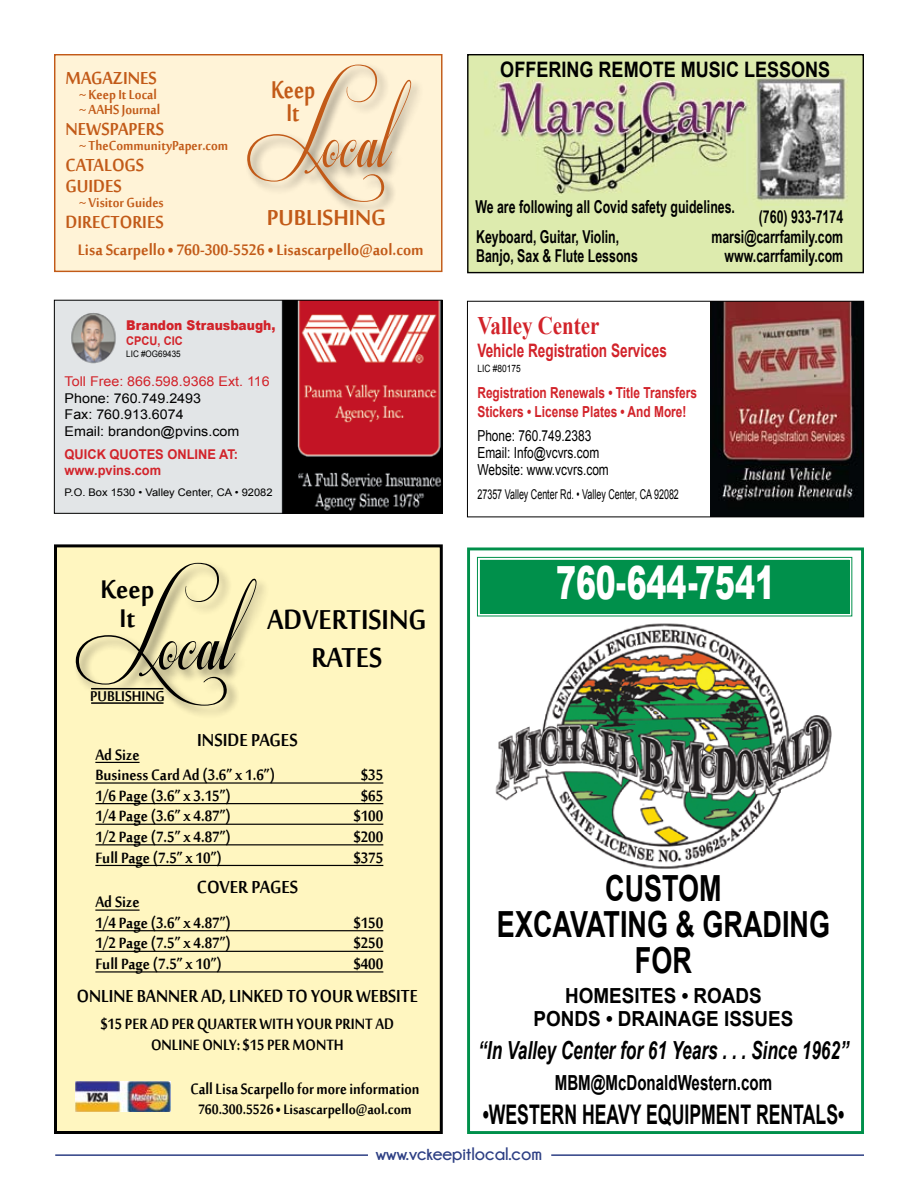
<style>
.page{position:relative;width:918px;height:1188px;background:#fff}
.page>*{position:absolute;margin:0;border:0;box-sizing:border-box;transform-origin:0 0}
.t1{font:169.35px "Respective 2.0";color:#000;scale:.9 1}
.t2{font:162.9px "Respective 2.0";color:#c25a18;scale:.85 1}
.t3{font:900 45.75px "Arial";color:#fff;scale:.65 1}
.t4{font:700 37.8px/37.8px "Sakkal Majalla";color:#000;text-align:center;scale:.9 1}
.t5{font:700 36px/36px "Arial";color:#000;text-align:center;scale:.75 1}
.t6{font:700 35.25px/29.4px "Sakkal Majalla";color:#000;text-align:center;scale:.9 1}
.t7{font:700 33.6px "Sakkal Majalla";color:#c25a18;scale:.78 1}
.t8{font:700 30px "Sakkal Majalla";color:#c25a18;scale:.94 1}
.t9{font:700 27px "Arial";color:#000;scale:.65 1}
.t10{font:700 25.35px "Times New Roman";color:#d2232a;scale:.83 1}
.t11{font:italic 700 24.9px "Arial";color:#000;scale:.69 1}
.t12{font:700 24px/21px "Sakkal Majalla";color:#c25a18;scale:.9 1}
.t13{font:700 24px "Sakkal Majalla";color:#000;scale:.87 1}
.t14{font:700 24px "Sakkal Majalla";color:#000;scale:.9 1}
.t15{font:700 21.3px "Arial";color:#000;scale:.85 1}
.t16{font:700 21px "Sakkal Majalla";color:#c25a18;scale:.93 1}
.t17{font:700 20.85px/22.8px "Arial";color:#000;text-align:center;scale:.91 1}
.t18{font:700 20.85px "Arial";color:#000;scale:.73 1}
.t19{font:700 20.55px/20.5px "Sakkal Majalla";color:#000;scale:.9 1}
.t20{font:700 20.55px/20.5px "Sakkal Majalla";color:#000;text-align:center;scale:.87 1}
.t21{font:700 20.55px "Sakkal Majalla";color:#000;scale:.86 1}
.t22{font:700 19.65px "Sakkal Majalla";color:#000;scale:.9 1}
.t23{font:700 18.9px "Sakkal Majalla";color:#000;scale:.9 1}
.t24{font:700 18.6px "Arial";color:#d2232a;scale:.73 1}
.t25{font:700 18px/15px "Sakkal Majalla";color:#c25a18;scale:.9 1}
.t26{font:700 18px "Champagne&Limousines";color:#2d3f84}
.t27{font:700 17.7px/19.5px "Arial Narrow";color:#000;text-align:right;scale:.85 1}
.t28{font:700 15.15px/18.6px "Arial";color:#d2232a;scale:.78 1}
.t29{font:15.15px/17px "Arial";color:#000;scale:.78 1}
.t30{font:13.5px/16.5px "Arial";color:#000;scale:1.06 1}
.t31{font:13.5px "Arial";color:#000;scale:.66 1}
.t32{font:700 13.5px/16.5px "Arial";color:#d2232a;scale:.95 1}
.t33{font:13.5px "Arial";color:#d2232a;scale:1.06 1}
.t34{font:900 13.5px "Arial";color:#d2232a;scale:.91 1}
.t35{font:700 12px "Arial";color:#d2232a;scale:.92 1}
.t36{font:10.5px "Arial";color:#000;scale:1.06 1}
.t37{font:10.2px "Arial";color:#000;scale:.83 1}
.t38{font:9px "Arial";color:#000;scale:.9 1}
</style>
<div class="page">
<div style="left:54px;top:54px;width:389px;height:218px;background:#fff3d7;border:1px solid #c25a18"></div>
<hr style="left:551px;top:1154px;width:313px;height:2px;background:#2d3f84">
<hr style="left:55px;top:1154px;width:313px;height:2px;background:#2d3f84">
<img style="left:711px;top:303px;width:151px;height:212px">
<div style="left:467px;top:301px;width:397px;height:216px;border:1px solid #000"></div>
<img style="left:469px;top:56px;width:393px;height:215px">
<div style="left:467px;top:54px;width:397px;height:219px;border:1px solid #000"></div>
<div style="left:56px;top:546px;width:385px;height:586px;background:#fff6c0"></div>
<div style="left:54px;top:544px;width:389px;height:590px;border:3px solid #000"></div>
<div style="left:73px;top:560px;width:395px;height:210px;background:#000;opacity:.5"></div>
<hr style="left:91px;top:702px;width:73px;height:2px;background:#000">
<hr style="left:91px;top:688px;width:72px;height:1px;background:#000">
<hr style="left:95px;top:762px;width:45px;height:1px;background:#000">
<hr style="left:95px;top:782px;width:288px;height:2px;background:#000">
<hr style="left:95px;top:803px;width:288px;height:1px;background:#000">
<hr style="left:95px;top:824px;width:288px;height:1px;background:#000">
<hr style="left:95px;top:844px;width:288px;height:1px;background:#000">
<hr style="left:95px;top:865px;width:288px;height:1px;background:#000">
<hr style="left:95px;top:910px;width:45px;height:1px;background:#000">
<hr style="left:95px;top:930px;width:288px;height:1px;background:#000">
<hr style="left:95px;top:951px;width:288px;height:1px;background:#000">
<hr style="left:95px;top:971px;width:288px;height:2px;background:#000">
<img style="left:75px;top:1082px;width:96px;height:30px">
<div style="left:244px;top:61px;width:361px;height:203px;background:#000;opacity:.5"></div>
<img style="left:56px;top:302px;width:384px;height:210px">
<div style="left:54px;top:300px;width:388px;height:214px;border:1px solid #000"></div>
<img style="left:495px;top:623px;width:337px;height:246px">
<div style="left:467px;top:547px;width:397px;height:587px;border:3px solid #00904b"></div>
<svg style="left:476px;top:556px;width:377px;height:61px;background:#1b9b5e"></svg>
<div style="left:480px;top:560px;width:369px;height:54px;border:3px solid #00904b"></div>
<h2 class="t2" style="left:248px;top:48px;width:170px">Local</h2>
<p class="t12" style="left:66px;top:69px;width:103px">MAGAZINES</p>
<p class="t25" style="left:79px;top:88px;width:92px">~ Keep It Local ~ AAHS Journal</p>
<p class="t12" style="left:66px;top:120px;width:111px">NEWSPAPERS</p>
<p class="t25" style="left:79px;top:139px;width:167px">~ TheCommunityPaper.com</p>
<p class="t12" style="left:66px;top:156px;width:89px">CATALOGS<br>GUIDES</p>
<p class="t25" style="left:79px;top:196px;width:96px">~ Visitor Guides</p>
<p class="t12" style="left:66px;top:213px;width:110px">DIRECTORIES</p>
<p class="t16" style="left:78px;top:238px;width:373px">Lisa Scarpello • 760-300-5526 • Lisascarpello@aol.com</p>
<h3 class="t7" style="left:271px;top:71px;width:58px">Keep</h3>
<h3 class="t7" style="left:287px;top:94px;width:18px">It</h3>
<h3 class="t8" style="left:267px;top:201px;width:128px">PUBLISHING</h3>
<p class="t34" style="left:126px;top:315px;width:165px">Brandon Strausbaugh,</p>
<p class="t35" style="left:126px;top:333px;width:63px">CPCU, CIC</p>
<p class="t38" style="left:126px;top:348px;width:62px">LIC #OG69435</p>
<p class="t33" style="left:65px;top:373px;width:195px">Toll Free: 866.598.9368 Ext. 116</p>
<p class="t30" style="left:65px;top:390px;width:166px">Phone: 760.749.2493<br>Fax: 760.913.6074<br>Email: brandon@pvins.com</p>
<p class="t32" style="left:65px;top:446px;width:184px">QUICK QUOTES ONLINE AT: www.pvins.com</p>
<p class="t36" style="left:65px;top:486px;width:198px">P.O. Box 1530 • Valley Center, CA • 92082</p>
<h1 class="t1" style="left:77px;top:545px;width:177px">Local</h1>
<h3 class="t6" style="left:100px;top:577px;width:61px">Keep<br>It</h3>
<p class="t22" style="left:90px;top:685px;width:84px">PUBLISHING</p>
<h3 class="t4" style="left:267px;top:604px;width:178px">ADVERTISING<br>RATES</h3>
<p class="t14" style="left:197px;top:726px;width:113px">INSIDE PAGES</p>
<p class="t19" style="left:95px;top:746px;width:201px">Ad Size<br>Business Card Ad (3.6” x 1.6”)</p>
<p class="t19" style="left:361px;top:766px;width:26px">$35</p>
<p class="t19" style="left:95px;top:787px;width:152px">1/6 Page (3.6” x 3.15”)</p>
<p class="t19" style="left:361px;top:787px;width:26px">$65</p>
<p class="t19" style="left:95px;top:807px;width:152px">1/4 Page (3.6” x 4.87”)</p>
<p class="t19" style="left:354px;top:807px;width:34px">$100</p>
<p class="t19" style="left:95px;top:828px;width:152px">1/2 Page (7.5” x 4.87”)</p>
<p class="t19" style="left:354px;top:828px;width:34px">$200</p>
<p class="t19" style="left:95px;top:849px;width:142px">Full Page (7.5” x 10”)</p>
<p class="t19" style="left:354px;top:849px;width:34px">$375</p>
<p class="t14" style="left:197px;top:874px;width:114px">COVER PAGES</p>
<p class="t19" style="left:95px;top:893px;width:152px">Ad Size<br>1/4 Page (3.6” x 4.87”)</p>
<p class="t19" style="left:354px;top:914px;width:34px">$150</p>
<p class="t19" style="left:95px;top:935px;width:152px">1/2 Page (7.5” x 4.87”)</p>
<p class="t19" style="left:354px;top:935px;width:34px">$250</p>
<p class="t19" style="left:95px;top:955px;width:142px">Full Page (7.5” x 10”)</p>
<p class="t19" style="left:354px;top:955px;width:34px">$400</p>
<p class="t13" style="left:77px;top:982px;width:394px">ONLINE BANNER AD, LINKED TO YOUR WEBSITE</p>
<p class="t20" style="left:101px;top:1015px;width:339px">$15 PER AD PER QUARTER WITH YOUR PRINT AD<br>ONLINE ONLY: $15 PER MONTH</p>
<p class="t21" style="left:190px;top:1077px;width:268px">Call Lisa Scarpello for more information</p>
<p class="t23" style="left:198px;top:1099px;width:239px">760.300.5526 • Lisascarpello@aol.com</p>
<p class="t15" style="left:500px;top:55px;width:390px">OFFERING REMOTE MUSIC LESSONS</p>
<p class="t27" style="left:475px;top:196px;width:307px">We are following all Covid safety guidelines.</p>
<p class="t27" style="left:711px;top:206px;width:157px">(760) 933-7174 marsi@carrfamily.com www.carrfamily.com</p>
<p class="t27" style="left:476px;top:226px;width:192px;text-align:left">Keyboard, Guitar, Violin,<br>Banjo, Sax &amp; Flute Lessons</p>
<p class="t10" style="left:477px;top:308px;width:148px">Valley Center</p>
<p class="t24" style="left:477px;top:338px;width:261px">Vehicle Registration Services</p>
<p class="t37" style="left:477px;top:362px;width:54px">LIC #80175</p>
<p class="t28" style="left:477px;top:384px;width:283px">Registration Renewals • Title Transfers<br>Stickers • License Plates • And More!</p>
<p class="t29" style="left:477px;top:427px;width:170px">Phone: 760.749.2383<br>Email: Info@vcvrs.com<br>Website: www.vcvrs.com</p>
<p class="t31" style="left:477px;top:485px;width:307px">27357 Valley Center Rd. • Valley Center, CA 92082</p>
<h3 class="t3" style="left:556px;top:550px;width:338px">760-644-7541</h3>
<h3 class="t5" style="left:497px;top:872px;width:446px">CUSTOM<br>EXCAVATING &amp; GRADING<br>FOR</h3>
<p class="t17" style="left:534px;top:985px;width:287px">HOMESITES • ROADS<br>PONDS • DRAINAGE ISSUES</p>
<p class="t11" style="left:478px;top:1034px;width:538px">“In Valley Center for 61 Years . . . Since 1962”</p>
<p class="t18" style="left:555px;top:1069px;width:299px">MBM@McDonaldWestern.com</p>
<h3 class="t9" style="left:483px;top:1096px;width:558px">•WESTERN HEAVY EQUIPMENT RENTALS•</h3>
<p class="t26" style="left:376px;top:1144px;width:168px">www.vckeepitlocal.com</p>
</div>
